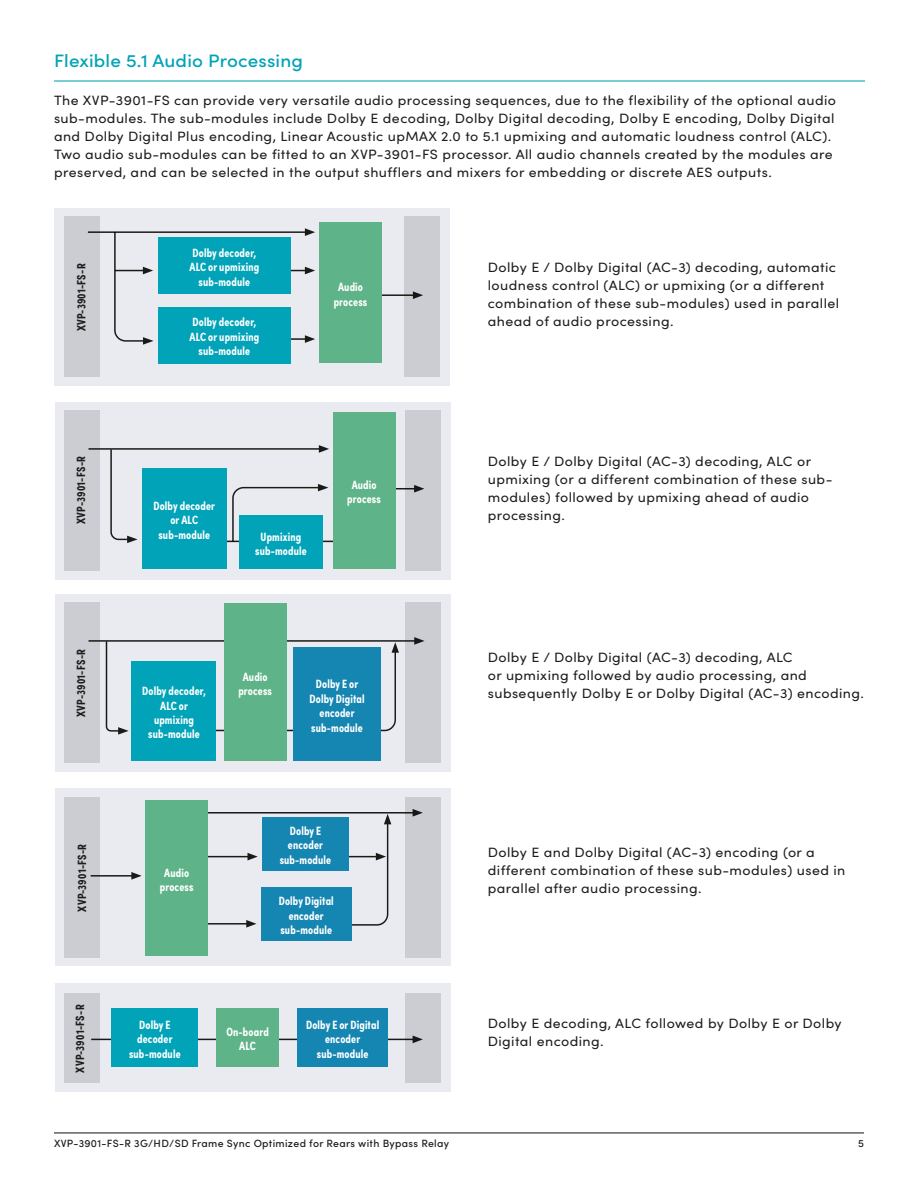
<style>
.page{position:relative;width:918px;height:1188px;background:#fff}
.page>*{position:absolute;margin:0;border:0;box-sizing:border-box;transform-origin:0 0}
.t1{font:500 18px "Sofia Pro";letter-spacing:.01em;color:#00a3b7;scale:1.05 1}
.t2{font:13.5px/18px "Sofia Pro";letter-spacing:.03em;color:#1d1d1b;scale:1.05 1}
.t3{font:700 12px/14.4px "Sofia Pro Condensed";letter-spacing:.015em;color:#fff;text-align:center}
.t4{font:700 12px "Sofia Pro Condensed";letter-spacing:.01em;color:#1d1d1b}
.t5{font:500 10.5px "Sofia Pro";letter-spacing:.03em;color:#1d1d1b}
</style>
<div class="page">
<hr style="left:54px;top:1132px;width:810px;height:1px;background:#1d1d1b">
<hr style="left:54px;top:80px;width:811px;height:2px;background:#00a3b7">
<div style="left:55px;top:984px;width:396px;height:108px;background:#eaebf0"></div>
<div style="left:64px;top:993px;width:36px;height:89px;background:#cccdd2"></div>
<div style="left:405px;top:993px;width:35px;height:89px;background:#cccdd2"></div>
<hr style="left:91px;top:1039px;width:324px;height:1px;background:#1d1d1b">
<svg style="left:413px;top:1036px;width:10px;height:7px"></svg>
<div style="left:112px;top:1008px;width:86px;height:59px;background:#00a3b7"></div>
<div style="left:297px;top:1008px;width:91px;height:59px;background:#1585b1"></div>
<div style="left:216px;top:1008px;width:63px;height:59px;background:#5fb388"></div>
<div style="left:55px;top:789px;width:396px;height:177px;background:#eaebf0"></div>
<div style="left:64px;top:797px;width:36px;height:160px;background:#cccdd2"></div>
<div style="left:405px;top:797px;width:35px;height:160px;background:#cccdd2"></div>
<hr style="left:197px;top:812px;width:218px;height:2px;background:#1d1d1b">
<svg style="left:413px;top:809px;width:10px;height:8px"></svg>
<hr style="left:201px;top:856px;width:49px;height:1px;background:#1d1d1b">
<svg style="left:248px;top:853px;width:10px;height:7px"></svg>
<hr style="left:91px;top:875px;width:43px;height:2px;background:#1d1d1b">
<svg style="left:131px;top:872px;width:11px;height:8px"></svg>
<hr style="left:201px;top:923px;width:48px;height:2px;background:#1d1d1b">
<svg style="left:246px;top:920px;width:11px;height:8px"></svg>
<svg style="left:344px;top:814px;width:47px;height:112px"></svg>
<div style="left:262px;top:817px;width:87px;height:53px;background:#1585b1"></div>
<div style="left:261px;top:887px;width:91px;height:54px;background:#1585b1"></div>
<div style="left:145px;top:800px;width:63px;height:156px;background:#5fb388"></div>
<div style="left:55px;top:594px;width:396px;height:177px;background:#eaebf0"></div>
<div style="left:64px;top:603px;width:36px;height:160px;background:#cccdd2"></div>
<div style="left:405px;top:603px;width:35px;height:160px;background:#cccdd2"></div>
<hr style="left:89px;top:640px;width:328px;height:2px;background:#1d1d1b">
<svg style="left:414px;top:637px;width:11px;height:8px"></svg>
<svg style="left:105px;top:640px;width:24px;height:95px"></svg>
<svg style="left:186px;top:642px;width:213px;height:90px"></svg>
<div style="left:132px;top:662px;width:84px;height:99px;background:#00a3b7"></div>
<div style="left:293px;top:648px;width:88px;height:113px;background:#1585b1"></div>
<div style="left:224px;top:603px;width:63px;height:158px;background:#5fb388"></div>
<div style="left:55px;top:402px;width:396px;height:177px;background:#eaebf0"></div>
<div style="left:64px;top:411px;width:36px;height:160px;background:#cccdd2"></div>
<div style="left:405px;top:411px;width:35px;height:160px;background:#cccdd2"></div>
<hr style="left:89px;top:448px;width:232px;height:2px;background:#1d1d1b">
<svg style="left:319px;top:445px;width:10px;height:8px"></svg>
<hr style="left:222px;top:541px;width:117px;height:1px;background:#1d1d1b">
<hr style="left:381px;top:488px;width:35px;height:1px;background:#1d1d1b">
<svg style="left:414px;top:485px;width:10px;height:8px"></svg>
<svg style="left:110px;top:448px;width:28px;height:95px"></svg>
<svg style="left:231px;top:484px;width:97px;height:59px"></svg>
<div style="left:142px;top:469px;width:84px;height:100px;background:#00a3b7"></div>
<div style="left:239px;top:516px;width:84px;height:53px;background:#00a3b7"></div>
<div style="left:333px;top:412px;width:62px;height:157px;background:#5fb388"></div>
<div style="left:54px;top:208px;width:396px;height:178px;background:#eaebf0"></div>
<div style="left:64px;top:217px;width:35px;height:160px;background:#cccdd2"></div>
<div style="left:404px;top:217px;width:36px;height:160px;background:#cccdd2"></div>
<hr style="left:88px;top:231px;width:219px;height:2px;background:#1d1d1b">
<svg style="left:305px;top:228px;width:10px;height:8px"></svg>
<hr style="left:230px;top:270px;width:77px;height:1px;background:#1d1d1b">
<svg style="left:305px;top:267px;width:10px;height:7px"></svg>
<hr style="left:358px;top:294px;width:57px;height:2px;background:#1d1d1b">
<svg style="left:413px;top:291px;width:10px;height:8px"></svg>
<hr style="left:230px;top:338px;width:77px;height:2px;background:#1d1d1b">
<svg style="left:305px;top:335px;width:10px;height:8px"></svg>
<svg style="left:113px;top:231px;width:41px;height:114px"></svg>
<div style="left:158px;top:307px;width:132px;height:56px;background:#00a3b7"></div>
<div style="left:158px;top:237px;width:132px;height:57px;background:#00a3b7"></div>
<div style="left:319px;top:222px;width:63px;height:141px;background:#5fb388"></div>
<h1 class="t1" style="left:54px;top:47px;width:239px">Flexible 5.1 Audio Processing</h1>
<p class="t2" style="left:54px;top:91px;width:746px">The XVP-3901-FS can provide very versatile audio processing sequences, due to the flexibility of the optional audio sub-modules. The sub-modules include Dolby E decoding, Dolby Digital decoding, Dolby E encoding, Dolby Digital and Dolby Digital Plus encoding, Linear Acoustic upMAX 2.0 to 5.1 upmixing and automatic loudness control (ALC).<br>Two audio sub-modules can be fitted to an XVP-3901-FS processor. All audio channels created by the modules are preserved, and can be selected in the output shufflers and mixers for embedding or discrete AES outputs.</p>
<p class="t4" style="left:72px;top:331px;width:69px;rotate:-90deg">XVP-3901-FS-R</p>
<p class="t4" style="left:72px;top:524px;width:69px;rotate:-90deg">XVP-3901-FS-R</p>
<p class="t4" style="left:72px;top:717px;width:69px;rotate:-90deg">XVP-3901-FS-R</p>
<p class="t4" style="left:73px;top:912px;width:69px;rotate:-90deg">XVP-3901-FS-R</p>
<p class="t4" style="left:71px;top:1073px;width:69px;rotate:-90deg">XVP-3901-FS-R</p>
<p class="t3" style="left:190px;top:245px;width:71px">Dolby decoder,<br>ALC or upmixing sub-module</p>
<p class="t3" style="left:334px;top:279px;width:35px">Audio process</p>
<p class="t2" style="left:488px;top:258px;width:336px">Dolby E / Dolby Digital (AC-3) decoding, automatic loudness control (ALC) or upmixing (or a different combination of these sub-modules) used in parallel</p>
<p class="t3" style="left:193px;top:314px;width:65px">Dolby decoder,</p>
<p class="t2" style="left:488px;top:312px;width:178px">ahead of audio processing.</p>
<p class="t3" style="left:190px;top:328px;width:71px">ALC or upmixing sub-module</p>
<p class="t3" style="left:153px;top:498px;width:63px">Dolby decoder or ALC sub-module</p>
<p class="t3" style="left:255px;top:528px;width:53px">Upmixing sub-module</p>
<p class="t3" style="left:347px;top:477px;width:35px">Audio process</p>
<p class="t2" style="left:488px;top:451px;width:330px">Dolby E / Dolby Digital (AC-3) decoding, ALC or upmixing (or a different combination of these sub&shy;modules) followed by upmixing ahead of audio processing.</p>
<p class="t2" style="left:488px;top:648px;width:305px">Dolby E / Dolby Digital (AC-3) decoding, ALC or upmixing followed by audio processing, and</p>
<p class="t3" style="left:238px;top:668px;width:35px">Audio process</p>
<p class="t3" style="left:310px;top:676px;width:57px">Dolby E or<br>Dolby Digital encoder sub-module</p>
<p class="t3" style="left:142px;top:683px;width:65px">Dolby decoder,</p>
<p class="t2" style="left:488px;top:684px;width:360px">subsequently Dolby E or Dolby Digital (AC-3) encoding.</p>
<p class="t3" style="left:148px;top:697px;width:53px">ALC or upmixing sub-module</p>
<p class="t3" style="left:160px;top:864px;width:35px">Audio process</p>
<p class="t3" style="left:280px;top:822px;width:53px">Dolby E encoder sub-module</p>
<p class="t3" style="left:279px;top:893px;width:57px">Dolby Digital encoder sub-module</p>
<p class="t3" style="left:129px;top:1017px;width:53px">Dolby E decoder sub-module</p>
<p class="t3" style="left:306px;top:1017px;width:75px">Dolby E or Digital encoder sub-module</p>
<p class="t3" style="left:226px;top:1024px;width:44px">On-board<br>ALC</p>
<p class="t2" style="left:488px;top:843px;width:342px">Dolby E and Dolby Digital (AC-3) encoding (or a different combination of these sub-modules) used in parallel after audio processing.</p>
<p class="t2" style="left:488px;top:1014px;width:339px">Dolby E decoding, ALC followed by Dolby E or Dolby<br>Digital encoding.</p>
<p class="t5" style="left:54px;top:1136px;width:397px">XVP-3901-FS-R 3G/HD/SD Frame Sync Optimized for Rears with Bypass Relay</p>
<p class="t5" style="left:858px;top:1136px;width:7px">5</p>
</div>
